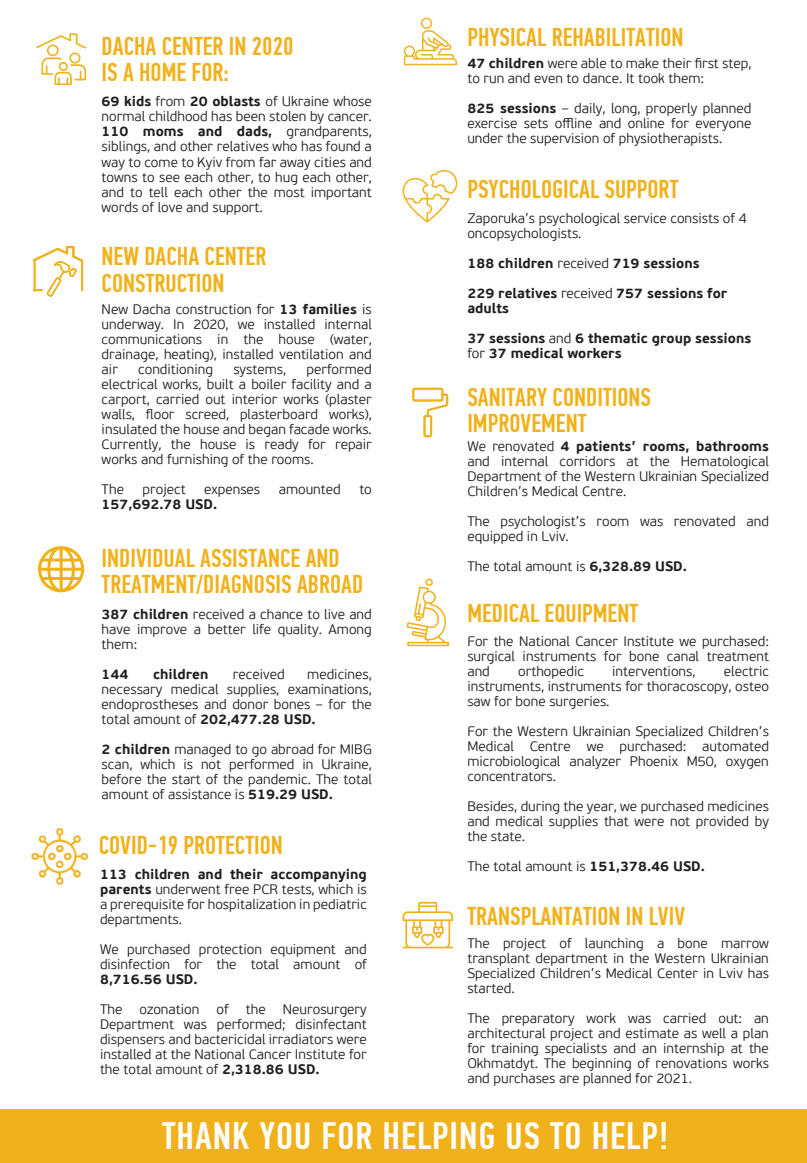
<style>
.page{position:relative;width:807px;height:1163px;background:#fff}
.page>*{position:absolute;margin:0;border:0;box-sizing:border-box;transform-origin:0 0}
.t1{font:500 38.12px "PF Din Text Comp Pro";letter-spacing:.025em;color:#fff;scale:1.04 1}
.t2{font:500 25.75px/26.2px "PF Din Text Comp Pro";color:#f1b11a}
.t3{font:300 13.75px/15px "PF Beau Sans Pro";color:#231f20;text-align:justify}
.t4{font:700 13.75px/30px "PF Beau Sans Pro";color:#231f20}
.s1{font-weight:700}
.s2{font-weight:300}
</style>
<div class="page">
<svg style="left:412px;top:388px;width:36px;height:49px"></svg>
<svg style="left:406px;top:578px;width:43px;height:68px"></svg>
<svg style="left:403px;top:18px;width:54px;height:47px"></svg>
<svg style="left:402px;top:170px;width:56px;height:53px"></svg>
<svg style="left:36px;top:33px;width:50px;height:52px"></svg>
<svg style="left:33px;top:246px;width:50px;height:51px"></svg>
<svg style="left:38px;top:546px;width:47px;height:47px"></svg>
<svg style="left:402px;top:901px;width:51px;height:47px"></svg>
<svg style="left:31px;top:828px;width:57px;height:57px"></svg>
<div style="left:0;top:1109px;width:807px;height:53px;background:#f1b11a"></div>
<h2 class="t2" style="left:102px;top:33px;width:193px">DACHA CENTER IN 2020<br>IS A HOME FOR:</h2>
<p class="t3" style="left:102px;top:94px;width:272px"><span class="s1">69 kids</span> from <span class="s1">20 oblasts</span> of Ukraine whose normal childhood has been stolen by cancer.<br><span class="s1">110 moms and dads,</span> grandparents, siblings, and other relatives who has found a way to come to Kyiv from far away cities and towns to see each other, to hug each other, and to tell each other the most important words of love and support.</p>
<h2 class="t2" style="left:102px;top:244px;width:166px">NEW DACHA CENTER<br>CONSTRUCTION</h2>
<p class="t3" style="left:102px;top:302px;width:272px">New Dacha construction for <span class="s1">13 families</span> is underway. In 2020, we installed internal communications in the house (water, drainage, heating), installed ventilation and air</p>
<p class="t3" style="left:102px;top:362px;width:272px;text-indent:205px">performed electrical works, built a boiler facility and a carport, carried out interior works (plaster walls, floor screed, plasterboard works), insulated the house and began facade works.<br>Currently, the house is ready for repair works and furnishing of the rooms.</p>
<p class="t3" style="left:102px;top:482px;width:24px">The</p>
<p class="t3" style="left:143px;top:482px;width:45px">project</p>
<p class="t3" style="left:204px;top:482px;width:57px">expenses</p>
<p class="t3" style="left:279px;top:482px;width:64px">amounted</p>
<p class="t3" style="left:359px;top:482px;width:14px">to</p>
<p class="t4" style="left:102px;top:489px;width:117px">157,692.78 USD.</p>
<p class="t3" style="left:138px;top:362px;width:76px">conditioning</p>
<p class="t3" style="left:233px;top:362px;width:54px">systems,</p>
<h2 class="t2" style="left:102px;top:545px;width:263px">INDIVIDUAL ASSISTANCE AND<br>TREATMENT/DIAGNOSIS ABROAD</h2>
<p class="t3" style="left:102px;top:607px;width:272px"><span class="s1">387 children</span> received a chance to live and have improve a better life quality. Among them:</p>
<p class="t4" style="left:102px;top:659px;width:28px">144</p>
<p class="t4" style="left:153px;top:659px;width:57px">children</p>
<p class="t3" style="left:233px;top:667px;width:53px">received</p>
<p class="t3" style="left:102px;top:667px;width:272px;text-indent:206px">medicines, necessary medical supplies, examinations, endoprostheses and donor bones – for the total amount of <span class="s1">202,477.28 USD.</span></p>
<p class="t3" style="left:102px;top:742px;width:272px"><span class="s1">2 children</span> managed to go abroad for MIBG scan, which is not performed in Ukraine, before the start of the pandemic. The total amount of assistance is <span class="s1">519.29 USD.</span></p>
<h2 class="t2" style="left:99px;top:831px;width:185px">COVID-19 PROTECTION</h2>
<p class="t3" style="left:100px;top:866px;width:268px"><span class="s1">113 children and their accompanying parents</span> underwent free PCR tests, which is a prerequisite for hospitalization in pediatric departments.</p>
<p class="t3" style="left:100px;top:941px;width:268px">We purchased protection equipment and disinfection for the total amount of</p>
<p class="t4" style="left:100px;top:964px;width:99px">8,716.56 USD.</p>
<p class="t3" style="left:100px;top:1001px;width:268px">The ozonation of the Neurosurgery Department was performed; disinfectant dispensers and bactericidal irradiators were installed at the National Cancer Institute for the total amount of <span class="s1">2,318.86 USD.</span></p>
<h2 class="t2" style="left:467px;top:25px;width:217px">PHYSICAL REHABILITATION</h2>
<p class="t3" style="left:467px;top:56px;width:285px"><span class="s1">47 children</span> were able to make their first step, to run and even to dance. It took them:</p>
<p class="t3" style="left:467px;top:101px;width:285px"><span class="s1">825 sessions</span> – daily, long, properly planned exercise sets offline and online for everyone under the supervision of physiotherapists.</p>
<h2 class="t2" style="left:467px;top:176px;width:212px">PSYCHOLOGICAL SUPPORT</h2>
<p class="t3" style="left:467px;top:211px;width:281px">Zaporuka’s psychological service consists of 4 oncopsychologists.</p>
<p class="t4" style="left:467px;top:249px;width:261px">188 children <span class="s2">received</span> 719 sessions<br>229 relatives <span class="s2">received</span> 757 sessions for</p>
<p class="t4" style="left:467px;top:294px;width:285px">adults<br>37 sessions <span class="s2">and</span> 6 thematic group sessions</p>
<p class="t4" style="left:467px;top:339px;width:156px"><span class="s2">for</span> 37 medical workers</p>
<h2 class="t2" style="left:467px;top:384px;width:185px">SANITARY CONDITIONS<br>IMPROVEMENT</h2>
<p class="t3" style="left:467px;top:438px;width:303px">We renovated <span class="s1">4 patients’ rooms, bathrooms </span>and internal corridors at the Hematological Department of the Western Ukrainian Specialized Children’s Medical Centre.</p>
<p class="t3" style="left:467px;top:514px;width:303px">The psychologist’s room was renovated and equipped in Lviv.</p>
<p class="t3" style="left:467px;top:559px;width:221px">The total amount is <span class="s1">6,328.89 USD.</span></p>
<h2 class="t2" style="left:467px;top:600px;width:172px">MEDICAL EQUIPMENT</h2>
<p class="t3" style="left:467px;top:634px;width:303px">For the National Cancer Institute we purchased: surgical instruments for bone canal treatment and</p>
<p class="t3" style="left:467px;top:664px;width:303px;text-indent:256px">electric instruments, instruments for thoracoscopy, osteo saw for bone surgeries.</p>
<p class="t3" style="left:467px;top:724px;width:303px">For the Western Ukrainian Specialized Children’s Medical Centre we purchased: automated microbiological analyzer Phoenix M50, oxygen concentrators.</p>
<p class="t3" style="left:467px;top:799px;width:303px">Besides, during the year, we purchased medicines and medical supplies that were not provided by the state.</p>
<p class="t3" style="left:467px;top:859px;width:239px">The total amount is <span class="s1">151,378.46 USD.</span></p>
<p class="t3" style="left:518px;top:664px;width:67px">orthopedic</p>
<p class="t3" style="left:612px;top:664px;width:85px">interventions,</p>
<h2 class="t2" style="left:467px;top:903px;width:219px">TRANSPLANTATION IN LVIV</h2>
<p class="t3" style="left:467px;top:935px;width:303px">The project of launching a bone marrow transplant department in the Western Ukrainian Specialized Children’s Medical Center in Lviv has started.</p>
<p class="t3" style="left:467px;top:1010px;width:303px">The preparatory work was carried out: an architectural project and estimate as well a plan for training specialists and an internship at the Okhmatdyt. The beginning of renovations works and purchases are planned for 2021.</p>
<h1 class="t1" style="left:162px;top:1113px;width:488px">THANK YOU FOR HELPING US TO HELP!</h1>
</div>
